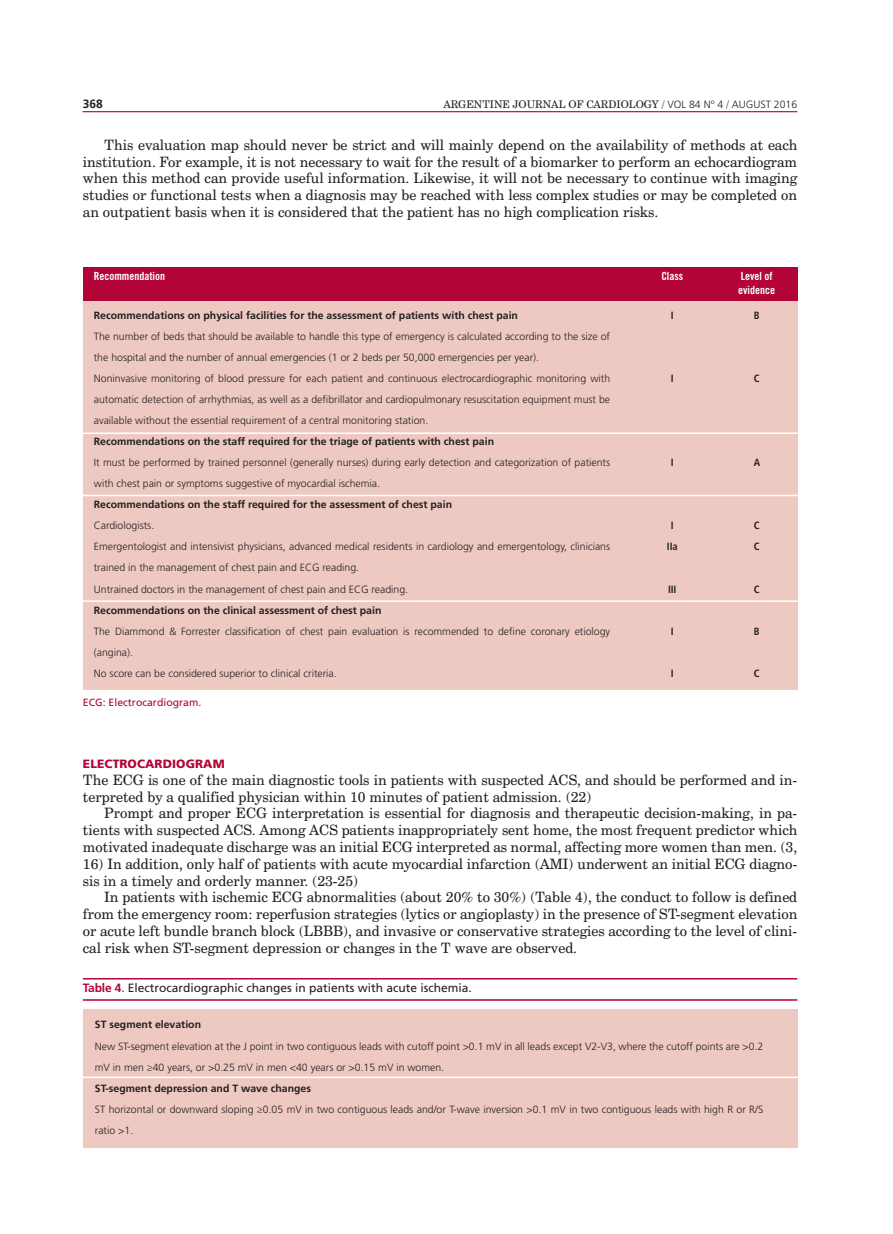
<style>
.page{position:relative;width:893px;height:1234px;background:#fff}
.page>*{position:absolute;margin:0;border:0;box-sizing:border-box;transform-origin:0 0}
.t1{font:14.25px/16.8px "Century Schoolbook BT";color:#231f20;text-align:justify}
.t2{font:12px "Frutiger LT Std";color:#231f20}
.t3{font:12px "Frutiger Black B";letter-spacing:.01em;color:#b30437}
.t4{font:700 12px "Frutiger LT Std";color:#231f20}
.t5{font:11.25px/13.5px "Trade Gothic LT Std Bd Cn 20";color:#fff}
.t6{font:300 10.5px/21px "Frutiger LT Std";color:#231f20}
.t7{font:700 10.5px "Frutiger LT Std";color:#231f20}
.t8{font:10.5px "Century Schoolbook BT";color:#231f20}
.t9{font:10.5px "Frutiger";color:#b30437}
.t10{font:700 condensed 10.5px/21px "Frutiger LT Std";letter-spacing:-.02em;color:#231f20;text-align:center}
.s1{font-family:"Frutiger LT Std";font-weight:300}
.s2{font-weight:700;color:#b30437}
.s3{font-family:"Frutiger";color:#b30437}
</style>
<div class="page">
<hr style="left:83px;top:111px;width:714px;height:1px;background:#b30437">
<div style="left:83px;top:300px;width:714px;height:389px;background:#eec9c2"></div>
<div style="left:83px;top:267px;width:714px;height:33px;background:#b30437"></div>
<hr style="left:77px;top:432px;width:733px;height:2px;background:#fff">
<hr style="left:77px;top:494px;width:733px;height:2px;background:#fff">
<hr style="left:77px;top:600px;width:733px;height:1px;background:#fff">
<div style="left:83px;top:1009px;width:714px;height:138px;background:#eec9c2"></div>
<hr style="left:78px;top:1076px;width:733px;height:1px;background:#fff">
<hr style="left:83px;top:998px;width:714px;height:2px;background:#b30437">
<hr style="left:83px;top:977px;width:714px;height:2px;background:#b30437">
<p class="t4" style="left:83px;top:97px;width:22px">368</p>
<p class="t8" style="left:443px;top:98px;width:355px">ARGENTINE JOURNAL OF CARDIOLOGY / <span class="s1">VOL 84 Nº 4</span> / <span class="s1">AUGUST 2016</span></p>
<p class="t1" style="left:83px;top:136px;width:716px;text-indent:21px">This evaluation map should never be strict and will mainly depend on the availability of methods at each institution. For example, it is not necessary to wait for the result of a biomarker to perform an echocardiogram when this method can provide useful information. Likewise, it will not be necessary to continue with imaging studies or functional tests when a diagnosis may be reached with less complex studies or may be completed on an outpatient basis when it is considered that the patient has no high complication risks.</p>
<p class="t5" style="left:94px;top:269px;width:73px">Recommendation</p>
<p class="t5" style="left:661px;top:269px;width:23px">Class</p>
<p class="t10" style="left:671px;top:305px;width:4px">I</p>
<p class="t7" style="left:94px;top:309px;width:426px">Recommendations on physical facilities for the assessment of patients with chest pain</p>
<p class="t6" style="left:94px;top:326px;width:518px">The number of beds that should be available to handle this type of emergency is calculated according to the size of the hospital and the number of annual emergencies (1 or 2 beds per 50,000 emergencies per year).<br>Noninvasive monitoring of blood pressure for each patient and continuous electrocardiographic monitoring with automatic detection of arrhythmias, as well as a defibrillator and cardiopulmonary resuscitation equipment must be available without the essential requirement of a central monitoring station.</p>
<p class="t7" style="left:94px;top:435px;width:402px">Recommendations on the staff required for the triage of patients with chest pain</p>
<p class="t6" style="left:94px;top:452px;width:518px">It must be performed by trained personnel (generally nurses) during early detection and categorization of patients with chest pain or symptoms suggestive of myocardial ischemia.</p>
<p class="t7" style="left:94px;top:498px;width:360px">Recommendations on the staff required for the assessment of chest pain</p>
<p class="t6" style="left:94px;top:515px;width:518px">Cardiologists.<br>Emergentologist and intensivist physicians, advanced medical residents in cardiology and emergentology, clinicians trained in the management of chest pain and ECG</p>
<p class="t10" style="left:671px;top:368px;width:4px">I</p>
<p class="t10" style="left:671px;top:452px;width:4px">I</p>
<p class="t10" style="left:667px;top:515px;width:12px">I<br>IIa</p>
<p class="t10" style="left:668px;top:578px;width:10px">III</p>
<p class="t10" style="left:671px;top:620px;width:4px">I</p>
<p class="t10" style="left:671px;top:662px;width:4px">I</p>
<p class="t6" style="left:94px;top:557px;width:267px;text-indent:229px">reading.<br>Untrained doctors in the management of chest pain and ECG</p>
<p class="t6" style="left:372px;top:578px;width:38px">reading.</p>
<p class="t7" style="left:94px;top:603px;width:289px">Recommendations on the clinical assessment of chest pain</p>
<p class="t6" style="left:94px;top:620px;width:518px">The Diammond &amp; Forrester classification of chest pain evaluation is recommended to define coronary etiology (angina).<br>No score can be considered superior to clinical criteria.</p>
<p class="t9" style="left:83px;top:695px;width:120px">ECG: Electrocardiogram.</p>
<p class="t5" style="left:738px;top:269px;width:38px">Level of evidence</p>
<p class="t10" style="left:754px;top:305px;width:7px">B</p>
<p class="t10" style="left:754px;top:368px;width:7px">C</p>
<p class="t10" style="left:754px;top:452px;width:8px">A</p>
<p class="t10" style="left:754px;top:515px;width:7px;text-align:left">C<br>C</p>
<p class="t10" style="left:754px;top:578px;width:7px">C</p>
<p class="t10" style="left:754px;top:620px;width:7px">B</p>
<p class="t10" style="left:754px;top:662px;width:7px">C</p>
<p class="t3" style="left:83px;top:756px;width:143px">ELECTROCARDIOGRAM</p>
<p class="t1" style="left:83px;top:771px;width:716px">The ECG is one of the main diagnostic tools in patients with suspected ACS, and should be performed and in&shy;terpreted by a qualified physician within 10 minutes of patient admission. (22)</p>
<p class="t1" style="left:83px;top:804px;width:716px;text-indent:21px">Prompt and proper ECG interpretation is essential for diagnosis and therapeutic decision-making, in pa&shy;tients with suspected ACS. Among ACS patients inappropriately sent home, the most frequent predictor which motivated inadequate discharge was an initial ECG interpreted as normal, affecting more women than men. (3,</p>
<p class="t1" style="left:83px;top:855px;width:716px">16) In addition, only half of patients with acute myocardial infarction (AMI) underwent an initial ECG diagno&shy;sis in a timely and orderly manner. (23-25)</p>
<p class="t1" style="left:83px;top:888px;width:716px;text-indent:21px">In patients with ischemic ECG abnormalities (about 20% to 30%) (Table 4), the conduct to follow is defined from the emergency room: reperfusion strategies (lytics or angioplasty) in the presence of ST-segment elevation or acute left bundle branch block (LBBB), and invasive or conservative strategies according to the level of clini&shy;cal risk when ST-segment depression or changes in the T wave are observed.</p>
<p class="t2" style="left:83px;top:980px;width:391px"><span class="s2">Table 4</span><span class="s3">.</span> Electrocardiographic changes in patients with acute ischemia.</p>
<p class="t7" style="left:95px;top:1018px;width:108px">ST segment elevation</p>
<p class="t6" style="left:95px;top:1035px;width:670px">New ST-segment elevation at the J point in two contiguous leads with cutoff point &gt;0.1 mV in all leads except V2-V3, where the cutoff points are &gt;0.2 mV in men ≥40 years, or &gt;0.25 mV in men &lt;40 years or &gt;0.15 mV in women.</p>
<p class="t7" style="left:95px;top:1081px;width:218px">ST-segment depression and T wave changes</p>
<p class="t6" style="left:95px;top:1098px;width:669px">ST horizontal or downward sloping ≥0.05 mV in two contiguous leads and/or T-wave inversion &gt;0.1 mV in two contiguous leads with high R or R/S ratio &gt;1.</p>
</div>
